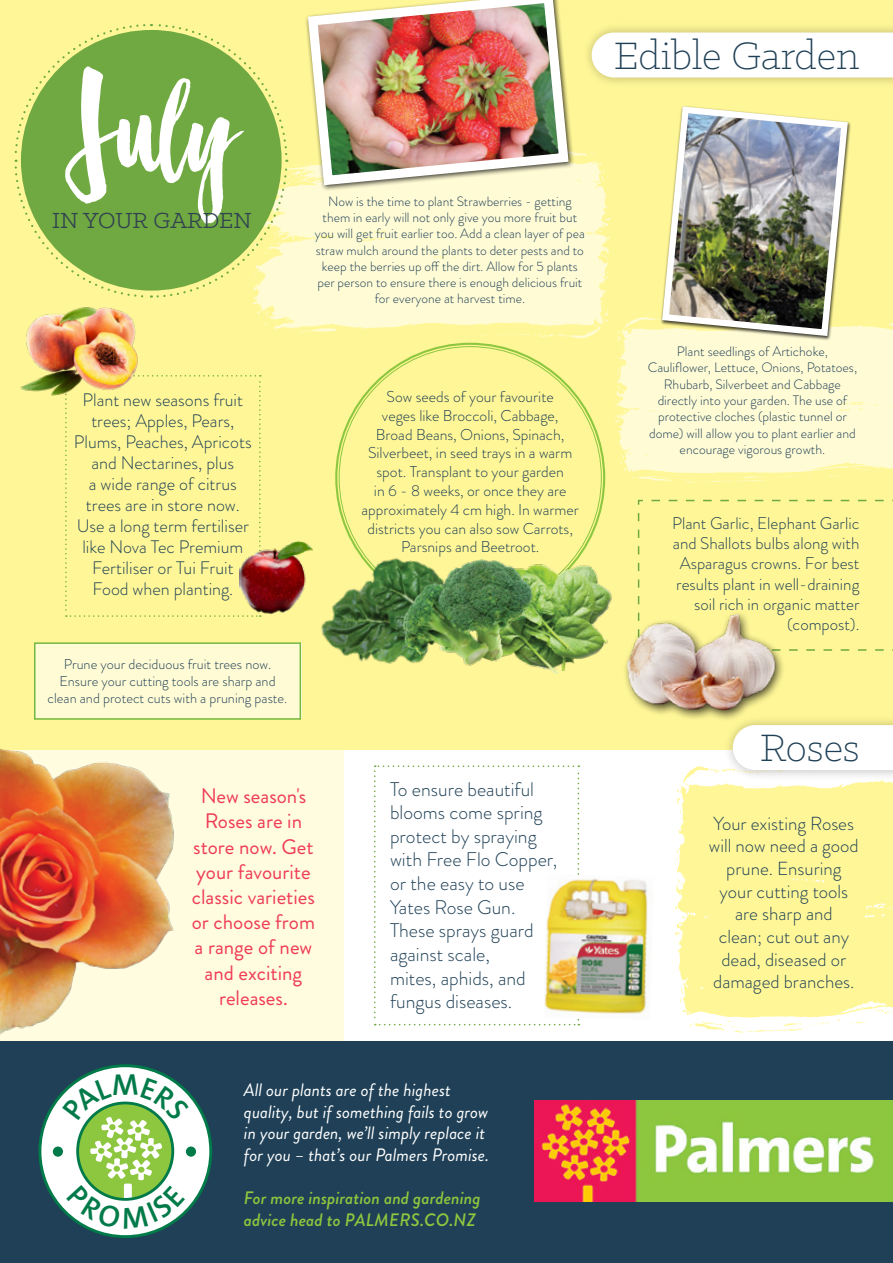
<style>
.page{position:relative;width:893px;height:1263px;background:#fff}
.page>*{position:absolute;margin:0;border:0;box-sizing:border-box;transform-origin:0 0}
.t1{font:144px "Good Vibes";color:#fff}
.t2{font:300 43.2px "Klinic Slab";color:#1f4056}
.t3{font:24.75px "Klinic Slab";color:#314250}
.t4{font:21px/25.2px "Brandon Grotesque";color:#ef3d57;text-align:center}
.t5{font:300 19.65px/23.7px "Brandon Grotesque";color:#1f4056}
.t6{font:300 18.9px/22.6px "Brandon Grotesque";color:#1f4056;text-align:center}
.t7{font:300 18px/21px "Brandon Grotesque";color:#1f4056;text-align:center}
.t8{font:italic 18px/21.6px "Brandon Grotesque";color:#fff}
.t9{font:italic 500 18px/21.6px "Brandon Grotesque";color:#8dc63f}
.t10{font:300 16.95px/20.2px "Brandon Grotesque";color:#1f4056;text-align:right}
.t11{font:300 15.75px/18.8px "Brandon Grotesque";color:#1f4056;text-align:center}
.t12{font:300 14.25px/17.1px "Brandon Grotesque";color:#1f4056;text-align:center}
.t13{font:300 13.65px/16.4px "Brandon Grotesque";color:#1f4056;text-align:center}
.t14{font:300 13.5px/16.2px "Brandon Grotesque";color:#1f4056;text-align:center}
.s1{font-size:133.95px}
</style>
<div class="page">
<div style="left:0;top:744px;width:344px;height:310px;background:#fffce0"></div>
<div style="left:0;top:0;width:893px;height:750px;background:#fff797"></div>
<svg style="left:615px;top:317px;width:278px;height:166px;background:#fefacc"></svg>
<svg style="left:675px;top:766px;width:218px;height:267px;background:#fff8a4"></svg>
<div style="left:0;top:1042px;width:893px;height:221px;background:#1f4056"></div>
<img style="left:535px;top:1100px;width:358px;height:102px">
<div style="left:581px;top:22px;width:312px;height:66px;background:#000;opacity:.25"></div>
<div style="left:592px;top:33px;width:301px;height:45px;background:#fff"></div>
<svg style="left:40px;top:1066px;width:171px;height:170px;background:#deede7"></svg>
<div style="left:186px;top:1146px;width:10px;height:11px;background:#007a48;border-radius:50%"></div>
<div style="left:53px;top:1146px;width:10px;height:11px;background:#007a48;border-radius:50%"></div>
<svg style="left:374px;top:765px;width:205px;height:260px"></svg>
<img style="left:0;top:748px;width:174px;height:287px">
<div style="left:34px;top:643px;width:267px;height:75px;background:#fffbd5"></div>
<div style="left:34px;top:642px;width:267px;height:78px;border:2px solid #74b743"></div>
<img style="left:547px;top:560px;width:65px;height:114px">
<img style="left:313px;top:531px;width:80px;height:133px">
<img style="left:393px;top:558px;width:154px;height:112px">
<svg style="left:253px;top:153px;width:358px;height:186px;background:#fefacb"></svg>
<img style="left:303px;top:0;width:270px;height:190px">
<svg style="left:14px;top:23px;width:275px;height:276px"></svg>
<svg style="left:65px;top:375px;width:196px;height:242px"></svg>
<img style="left:239px;top:542px;width:74px;height:73px">
<img style="left:20px;top:307px;width:120px;height:91px">
<svg style="left:637px;top:499px;width:256px;height:152px"></svg>
<div style="left:622px;top:610px;width:164px;height:111px;background:#000;opacity:.75"></div>
<img style="left:628px;top:615px;width:153px;height:98px">
<div style="left:722px;top:714px;width:171px;height:67px;background:#000;opacity:.25"></div>
<div style="left:733px;top:725px;width:160px;height:45px;background:#fff"></div>
<img style="left:543px;top:874px;width:106px;height:146px">
<img style="left:659px;top:106px;width:192px;height:233px">
<svg style="left:62px;top:1074px;width:128px;height:154px;background:#c8e0ba"></svg>
<h1 class="t1" style="left:60px;top:72px;width:169px;rotate:-6deg"><span class="s1">J</span>uly</h1>
<h3 class="t3" style="left:52px;top:204px;width:201px">IN YOUR GARDEN</h3>
<p class="t14" style="left:315px;top:193px;width:271px">Now is the time to plant Strawberries - getting them in early will not only give you more fruit but you will get fruit earlier too. Add a clean layer of pea straw mulch around the plants to deter pests and to keep the berries up off the dirt. Allow for 5 plants per person to ensure there is enough delicious fruit for everyone at harvest time.</p>
<h3 class="t7" style="left:74px;top:390px;width:179px">Plant new seasons fruit trees; Apples, Pears,<br>Plums, Peaches, Apricots and Nectarines, plus<br>a wide range of citrus trees are in store now.<br>Use a long term fertiliser like Nova Tec Premium<br>Fertiliser or Tui Fruit<br>Food when planting.</h3>
<p class="t12" style="left:48px;top:655px;width:241px">Prune your deciduous fruit trees now.<br>Ensure your cutting tools are sharp and clean and protect cuts with a pruning paste.</p>
<p class="t11" style="left:361px;top:387px;width:219px">Sow seeds of your favourite<br>veges like Broccoli, Cabbage,<br>Broad Beans, Onions, Spinach,<br>Silverbeet, in seed trays in a warm spot. Transplant to your garden<br>in 6 - 8 weeks, or once they are approximately 4 cm high. In warmer districts you can also sow Carrots,<br>Parsnips and Beetroot.</p>
<h3 class="t4" style="left:192px;top:784px;width:125px">New season's<br>Roses are in store now. Get your favourite classic varieties or choose from a range of new and exciting releases.</h3>
<h3 class="t5" style="left:390px;top:777px;width:169px">To ensure beautiful blooms come spring protect by spraying with Free Flo Copper, or the easy to use<br>Yates Rose Gun.<br>These sprays guard against scale,<br>mites, aphids, and fungus diseases.</h3>
<h3 class="t8" style="left:244px;top:1079px;width:247px">All our plants are of the highest quality, but if something fails to grow in your garden, we’ll simply replace it for you – that’s our Palmers Promise.</h3>
<h3 class="t9" style="left:244px;top:1188px;width:238px">For more inspiration and gardening advice head to PALMERS.CO.NZ</h3>
<h2 class="t2" style="left:614px;top:28px;width:247px">Edible Garden</h2>
<p class="t13" style="left:648px;top:343px;width:211px">Plant seedlings of Artichoke, Cauliflower, Lettuce, Onions, Potatoes, Rhubarb, Silverbeet and Cabbage directly into your garden. The use of protective cloches (plastic tunnel or dome) will allow you to plant earlier and encourage vigorous growth.</p>
<p class="t10" style="left:672px;top:513px;width:189px">Plant Garlic, Elephant Garlic and Shallots bulbs along with<br>Asparagus crowns. For best results plant in well-draining soil rich in organic matter (compost).</p>
<h2 class="t2" style="left:760px;top:721px;width:101px">Roses</h2>
<h3 class="t6" style="left:709px;top:812px;width:151px">Your existing Roses will now need a good prune. Ensuring your cutting tools are sharp and<br>clean; cut out any dead, diseased or damaged branches.</h3>
</div>
